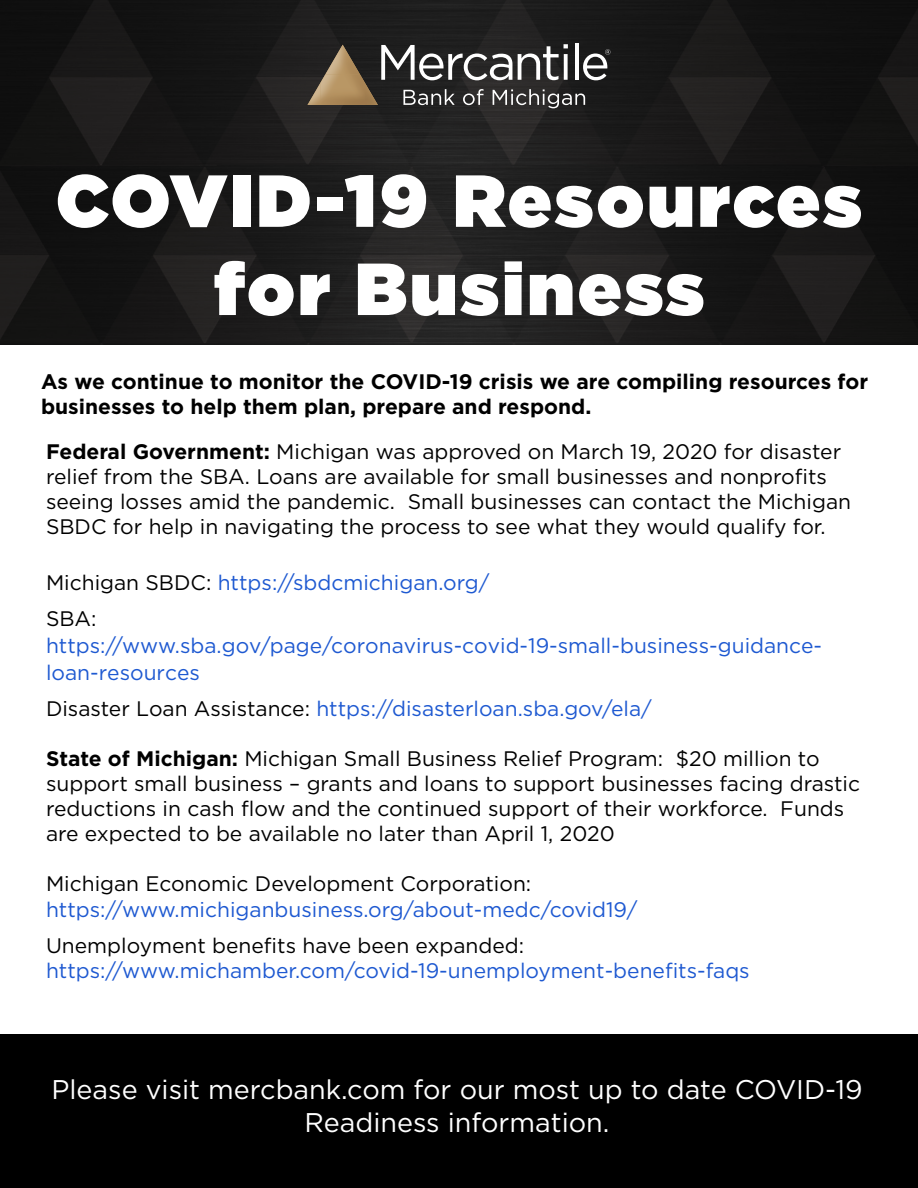
<style>
.page{position:relative;width:918px;height:1188px;background:#fff}
.page>*{position:absolute;margin:0;border:0;box-sizing:border-box;transform-origin:0 0}
.t1{font:900 73.5px/88.2px "Gotham";letter-spacing:.04em;color:#fff;text-align:center}
.t2{font:27px/32.4px "Gotham";color:#fff;text-align:center}
.t3{font:21px/25px "Gotham";color:#000}
.t4{font:21px/36px "Gotham";color:#1e59d1}
.t5{font:700 21px/25.2px "Gotham";color:#000}
.s1{font-weight:700}
.s2{color:#000}
</style>
<div class="page">
<img style="left:0;top:0;width:918px;height:344px">
<div style="left:0;top:1035px;width:918px;height:153px;background:#000"></div>
<hr style="left:575px;top:43px;width:4px;height:37px;background:#fff">
<svg style="left:308px;top:44px;width:302px;height:64px;background:#55514c"></svg>
<h1 class="t1" style="left:56px;top:156px;width:807px">COVID-19 Resources for Business</h1>
<p class="t5" style="left:41px;top:369px;width:829px">As we continue to monitor the COVID-19 crisis we are compiling resources for businesses to help them plan, prepare and respond.</p>
<p class="t3" style="left:46px;top:439px;width:807px"><span class="s1">Federal Government:</span> Michigan was approved on March 19, 2020 for disaster relief from the SBA. Loans are available for small businesses and nonprofits seeing losses amid the pandemic. Small businesses can contact the Michigan SBDC for help in navigating the process to see what they would qualify for.</p>
<p class="t4" style="left:46px;top:564px;width:445px"><span class="s2">Michigan SBDC:</span> https://sbdcmichigan.org/<br><span class="s2">SBA:</span></p>
<p class="t4" style="left:46px;top:631px;width:778px;line-height:27px">https://www.sba.gov/page/coronavirus-covid-19-small-business-guidance&shy;loan-resources</p>
<p class="t4" style="left:46px;top:690px;width:607px"><span class="s2">Disaster Loan Assistance:</span> https://disasterloan.sba.gov/ela/</p>
<p class="t3" style="left:46px;top:746px;width:816px"><span class="s1">State of Michigan:</span> Michigan Small Business Relief Program: $20 million to support small business – grants and loans to support businesses facing drastic reductions in cash flow and the continued support of their workforce. Funds are expected to be available no later than April 1, 2020</p>
<p class="t3" style="left:46px;top:871px;width:487px">Michigan Economic Development Corporation:</p>
<p class="t4" style="left:46px;top:891px;width:593px">https://www.michiganbusiness.org/about-medc/covid19/</p>
<p class="t3" style="left:46px;top:932px;width:480px">Unemployment benefits have been expanded:</p>
<p class="t4" style="left:46px;top:952px;width:705px">https://www.michamber.com/covid-19-unemployment-benefits-faqs</p>
<p class="t2" style="left:51px;top:1073px;width:813px">Please visit mercbank.com for our most up to date COVID-19<br>Readiness information.</p>
</div>
